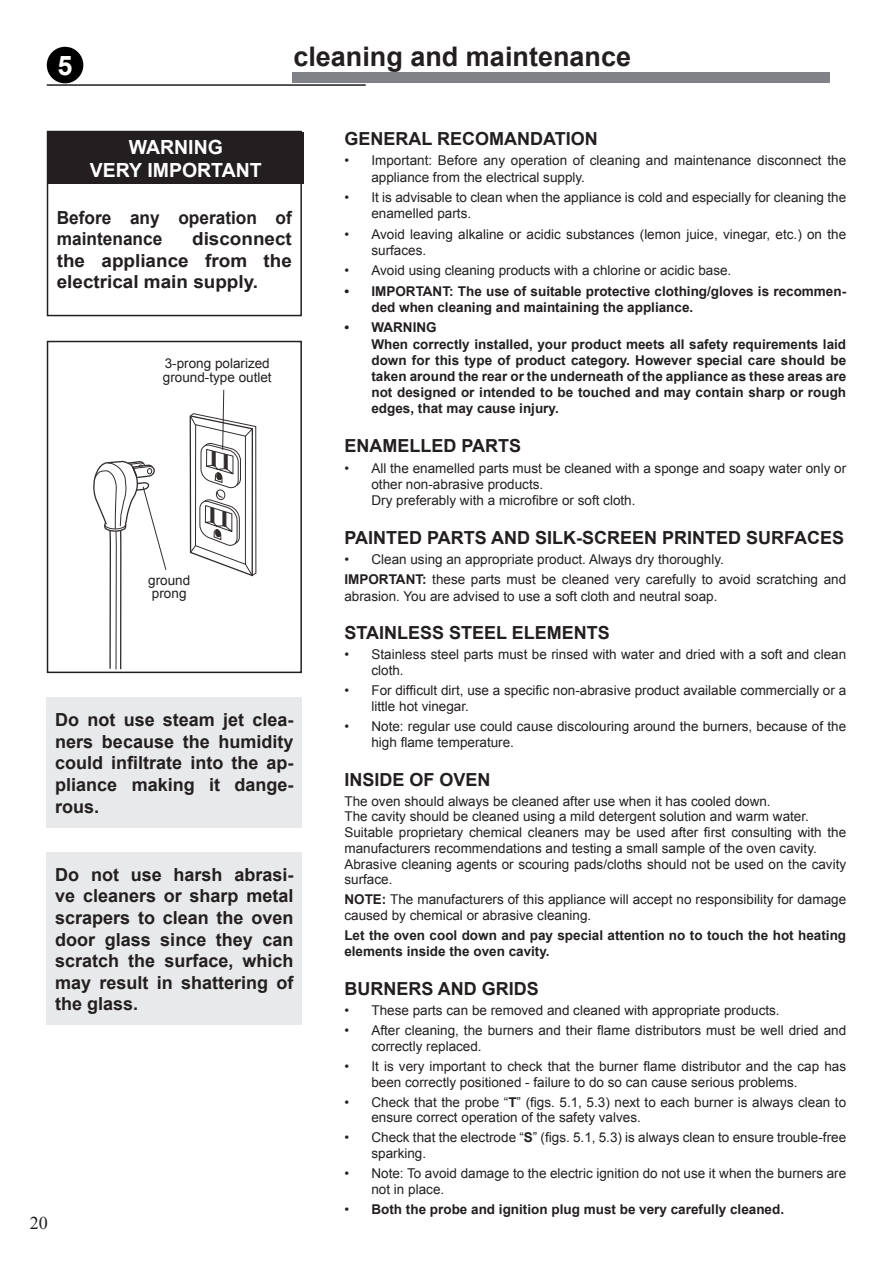
<style>
.page{position:relative;width:893px;height:1263px;background:#fff}
.page>*{position:absolute;margin:0;border:0;box-sizing:border-box;transform-origin:0 0}
.t1{font:700 27px "Arial";color:#231f20}
.t2{font:700 27px "Arial";color:#fffffd}
.t3{font:700 19.5px/23.4px "Arial";color:#fff;text-align:center}
.t4{font:700 18px/21.6px "Arial";color:#231f20;text-align:justify}
.t5{font:700 18px/21.6px "Arial";color:#231f20;text-align:justify;scale:1.05 1}
.t6{font:700 18px/21.6px "Arial";color:#231f20;scale:.96 1}
.t7{font:18px "Times New Roman";color:#231f20}
.t8{font:13.5px/15.8px "Arial";color:#231f20}
.t9{font:700 13.5px/16.2px "Arial";color:#231f20}
.s1{font-weight:700}
.s2{font-weight:400}
</style>
<div class="page">
<hr style="left:47px;top:84px;width:319px;height:2px;background:#231f20">
<div style="left:47px;top:698px;width:255px;height:130px;background:#e8e9ea"></div>
<div style="left:47px;top:852px;width:255px;height:173px;background:#e8e9ea"></div>
<div style="left:48px;top:132px;width:255px;height:52px;background:#231f20"></div>
<div style="left:47px;top:131px;width:255px;height:185px;border:2px solid #231f20"></div>
<div style="left:292px;top:72px;width:537px;height:10px;background:#808285"></div>
<div style="left:47px;top:47px;width:36px;height:36px;background:#000;border-radius:50%"></div>
<svg style="left:93px;top:389px;width:164px;height:281px"></svg>
<div style="left:47px;top:341px;width:255px;height:332px;border:2px solid #231f20"></div>
<h1 class="t2" style="left:58px;top:47px;width:17px">5</h1>
<h1 class="t1" style="left:293px;top:39px;width:339px">cleaning and maintenance</h1>
<h2 class="t3" style="left:90px;top:136px;width:173px">WARNING<br>VERY IMPORTANT</h2>
<h3 class="t6" style="left:57px;top:207px;width:246px">Before any operation of maintenance</h3>
<h3 class="t5" style="left:57px;top:229px;width:225px;text-indent:135px">disconnect the appliance from the electrical main supply.</h3>
<p class="t8" style="left:163px;top:357px;width:110px;line-height:13.5px">3-prong polarized ground-type outlet</p>
<p class="t8" style="left:148px;top:573px;width:44px;line-height:13.5px">ground prong</p>
<h3 class="t4" style="left:55px;top:709px;width:240px">Do not use steam jet clea&shy;ners because the humidity could infiltrate into the ap&shy;pliance making it dange&shy;rous.</h3>
<h3 class="t4" style="left:55px;top:864px;width:240px">Do not use harsh abrasi&shy;ve cleaners or sharp metal scrapers to clean the oven door glass since they can scratch the surface, which may result in shattering of the glass.</h3>
<h3 class="t7" style="left:30px;top:1210px;width:19px">20</h3>
<h3 class="t4" style="left:344px;top:128px;width:255px">GENERAL RECOMANDATION</h3>
<p class="t8" style="left:371px;top:153px;width:476px;line-height:16.2px;text-indent:-27px">• Important: Before any operation of cleaning and maintenance disconnect the appliance from the electrical supply.</p>
<p class="t8" style="left:371px;top:189px;width:476px;line-height:16.2px;text-indent:-27px">• It is advisable to clean when the appliance is cold and especially for cleaning the enamelled parts.</p>
<p class="t8" style="left:371px;top:226px;width:476px;line-height:16.2px;text-indent:-27px">• Avoid leaving alkaline or acidic substances (lemon juice, vinegar, etc.) on the surfaces.</p>
<p class="t8" style="left:344px;top:263px;width:388px">• Avoid using cleaning products with a chlorine or acidic base.</p>
<p class="t9" style="left:371px;top:283px;width:476px;text-indent:-27px">• IMPORTANT: The use of suitable protective clothing/gloves is recommen&shy;ded when cleaning and maintaining the appliance.</p>
<p class="t9" style="left:371px;top:320px;width:476px;text-indent:-27px">• WARNING<br>When correctly installed, your product meets all safety requirements laid down for this type of product category. However special care should be taken around the rear or the underneath of the appliance as these areas are not designed or intended to be touched and may contain sharp or rough edges, that may cause injury.</p>
<h3 class="t4" style="left:344px;top:435px;width:178px">ENAMELLED PARTS</h3>
<p class="t8" style="left:371px;top:460px;width:476px;line-height:16.2px;text-indent:-27px">• All the enamelled parts must be cleaned with a sponge and soapy water only or other non-abrasive products.<br>Dry preferably with a microfibre or soft cloth.</p>
<h3 class="t4" style="left:344px;top:527px;width:501px">PAINTED PARTS AND SILK-SCREEN PRINTED SURFACES</h3>
<p class="t8" style="left:344px;top:549px;width:503px;line-height:20.4px">• Clean using an appropriate product. Always dry thoroughly.<br><span class="s1">IMPORTANT:</span> these parts must be cleaned very carefully to avoid scratching and</p>
<p class="t8" style="left:344px;top:588px;width:374px">abrasion. You are advised to use a soft cloth and neutral soap.</p>
<h3 class="t4" style="left:344px;top:623px;width:267px">STAINLESS STEEL ELEMENTS</h3>
<p class="t8" style="left:371px;top:647px;width:476px;text-indent:-27px">• Stainless steel parts must be rinsed with water and dried with a soft and clean cloth.</p>
<p class="t8" style="left:371px;top:682px;width:476px;text-indent:-27px">• For difficult dirt, use a specific non-abrasive product available commercially or a little hot vinegar.</p>
<p class="t8" style="left:371px;top:718px;width:476px;line-height:16.2px;text-indent:-27px">• Note: regular use could cause discolouring around the burners, because of the high flame temperature.</p>
<h3 class="t4" style="left:344px;top:769px;width:148px">INSIDE OF OVEN</h3>
<p class="t8" style="left:344px;top:793px;width:503px">The oven should always be cleaned after use when it has cooled down.<br>The cavity should be cleaned using a mild detergent solution and warm water.<br>Suitable proprietary chemical cleaners may be used after first consulting with the manufacturers recommendations and testing a small sample of the oven cavity.<br>Abrasive cleaning agents or scouring pads/cloths should not be used on the cavity surface.</p>
<p class="t8" style="left:344px;top:892px;width:503px"><span class="s1">NOTE:</span> The manufacturers of this appliance will accept no responsibility for damage caused by chemical or abrasive cleaning.</p>
<p class="t9" style="left:344px;top:928px;width:503px">Let the oven cool down and pay special attention no to touch the hot heating elements inside the oven cavity.</p>
<h3 class="t4" style="left:344px;top:978px;width:196px">BURNERS AND GRIDS</h3>
<p class="t8" style="left:344px;top:1002px;width:437px">• These parts can be removed and cleaned with appropriate products.</p>
<p class="t8" style="left:371px;top:1022px;width:476px;text-indent:-27px">• After cleaning, the burners and their flame distributors must be well dried and correctly replaced.</p>
<p class="t8" style="left:371px;top:1058px;width:476px;text-indent:-27px">• It is very important to check that the burner flame distributor and the cap has been correctly positioned - failure to do so can cause serious problems.</p>
<p class="t8" style="left:371px;top:1094px;width:476px;text-indent:-27px">• Check that the probe “<span class="s1">T</span>” (figs. 5.1, 5.3) next to each burner is always clean to ensure correct operation of the safety valves.</p>
<p class="t8" style="left:371px;top:1130px;width:476px;text-indent:-27px">• Check that the electrode “<span class="s1">S</span>” (figs. 5.1, 5.3) is always clean to ensure trouble-free sparking.</p>
<p class="t8" style="left:371px;top:1165px;width:476px;text-indent:-27px">• Note: To avoid damage to the electric ignition do not use it when the burners are not in place.</p>
<p class="t9" style="left:344px;top:1201px;width:441px"><span class="s2">•</span> Both the probe and ignition plug must be very carefully cleaned.</p>
</div>
